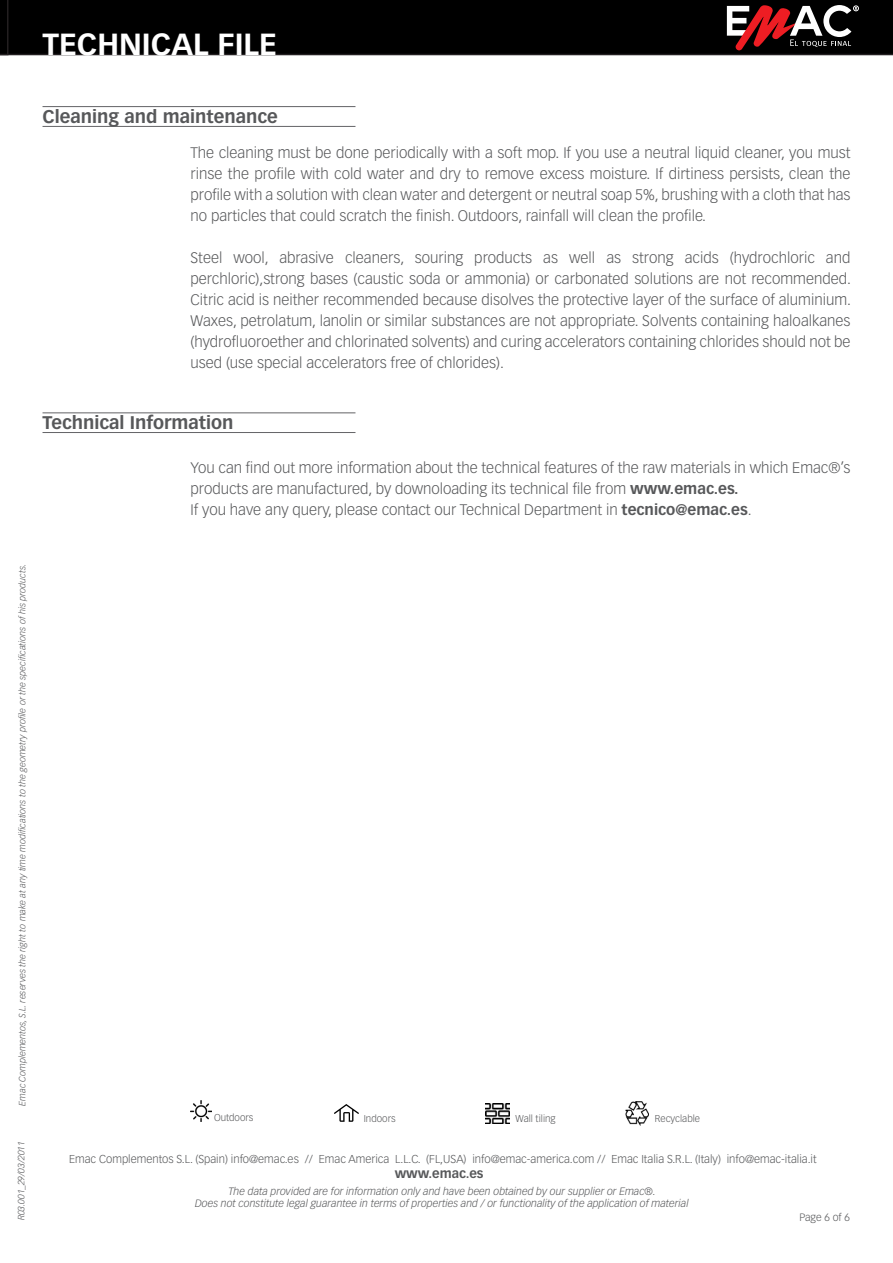
<style>
.page{position:relative;width:893px;height:1263px;background:#fff}
.page>*{position:absolute;margin:0;border:0;box-sizing:border-box;transform-origin:0 0}
.t1{font:700 30px "Vectora LT Std";color:#fff}
.t2{font:700 18px "Vectora LT Std";color:#57585a}
.t3{font:300 15px/21px "Vectora LT Std";color:#57585a;text-align:justify}
.t4{font:700 12.75px "Vectora LT Std";color:#57585a}
.t5{font:300 11.25px "Vectora LT Std";color:#57585a}
.t6{font:italic 300 10.5px/12.6px "Vectora LT Std";color:#57585a;text-align:center}
.t7{font:300 10.5px "Vectora LT Std";color:#57585a}
.t8{font:300 9.75px "Vectora LT Std";color:#57585a}
.t9{font:italic 300 9px "Vectora LT Std";color:#57585a}
.s1{font-weight:700}
</style>
<div class="page">
<div style="left:9px;top:0;width:884px;height:55px;background:#000"></div>
<hr style="left:43px;top:412px;width:312px;height:1px;background:#636366">
<hr style="left:43px;top:432px;width:312px;height:1px;background:#636366">
<svg style="left:727px;top:5px;width:132px;height:45px"></svg>
<svg style="left:0;top:0;width:9px;height:55px"></svg>
<hr style="left:43px;top:126px;width:312px;height:1px;background:#636366">
<hr style="left:43px;top:106px;width:312px;height:1px;background:#636366">
<svg style="left:334px;top:1104px;width:25px;height:18px"></svg>
<img style="left:190px;top:1101px;width:21px;height:21px">
<img style="left:625px;top:1101px;width:24px;height:24px">
<img style="left:485px;top:1104px;width:24px;height:19px">
<h1 class="t1" style="left:43px;top:26px;width:236px">TECHNICAL FILE</h1>
<p class="t2" style="left:43px;top:106px;width:237px">Cleaning and maintenance</p>
<p class="t3" style="left:190px;top:142px;width:661px">The cleaning must be done periodically with a soft mop. If you use a neutral liquid cleaner, you must rinse the profile with cold water and dry to remove excess moisture. If dirtiness persists, clean the profile with a solution with clean water and detergent or neutral soap 5%, brushing with a cloth that has no particles that could scratch the finish. Outdoors, rainfall will clean the profile.</p>
<p class="t3" style="left:190px;top:247px;width:662px">Steel wool, abrasive cleaners, souring products as well as strong acids (hydrochloric and perchloric),strong bases (caustic soda or ammonia) or carbonated solutions are not recommended.<br>Citric acid is neither recommended because disolves the protective layer of the surface of aluminium.<br>Waxes, petrolatum, lanolin or similar substances are not appropriate. Solvents containing haloalkanes (hydrofluoroether and chlorinated solvents) and curing accelerators containing chlorides should not be used (use special accelerators free of chlorides).</p>
<p class="t2" style="left:43px;top:412px;width:193px">Technical Information</p>
<p class="t3" style="left:190px;top:457px;width:661px;text-align:left">You can find out more information about the technical features of the raw materials in which Emac®’s products are manufactured, by downoloading its technical file from <span class="s1">www.emac.es.<br></span>If you have any query, please contact our Technical Department in <span class="s1">tecnico@emac.es</span>.</p>
<p class="t9" style="left:17px;top:1106px;width:543px;rotate:-90deg">Emac Complementos, S.L. reserves the right to make at any time modifications to the geometry profile or the specifications of his products.</p>
<p class="t9" style="left:16px;top:1220px;width:81px;rotate:-90deg">R03.001_29/03/2011</p>
<p class="t8" style="left:214px;top:1111px;width:41px">Outdoors</p>
<p class="t8" style="left:364px;top:1113px;width:33px">Indoors</p>
<p class="t8" style="left:516px;top:1113px;width:42px">Wall tiling</p>
<p class="t8" style="left:655px;top:1113px;width:47px">Recyclable</p>
<p class="t5" style="left:69px;top:1152px;width:749px">Emac Complementos S.L. (Spain) info@emac.es // Emac America L.L.C. (FL,USA) info@emac-america.com // Emac Italia S.R.L. (Italy) info@emac-italia.it</p>
<p class="t4" style="left:395px;top:1166px;width:90px">www.emac.es</p>
<p class="t6" style="left:195px;top:1185px;width:495px">The data provided are for information only and have been obtained by our supplier or Emac®.<br>Does not constitute legal guarantee in terms of properties and / or functionality of the application of material</p>
<p class="t7" style="left:799px;top:1211px;width:52px">Page 6 of 6</p>
</div>
